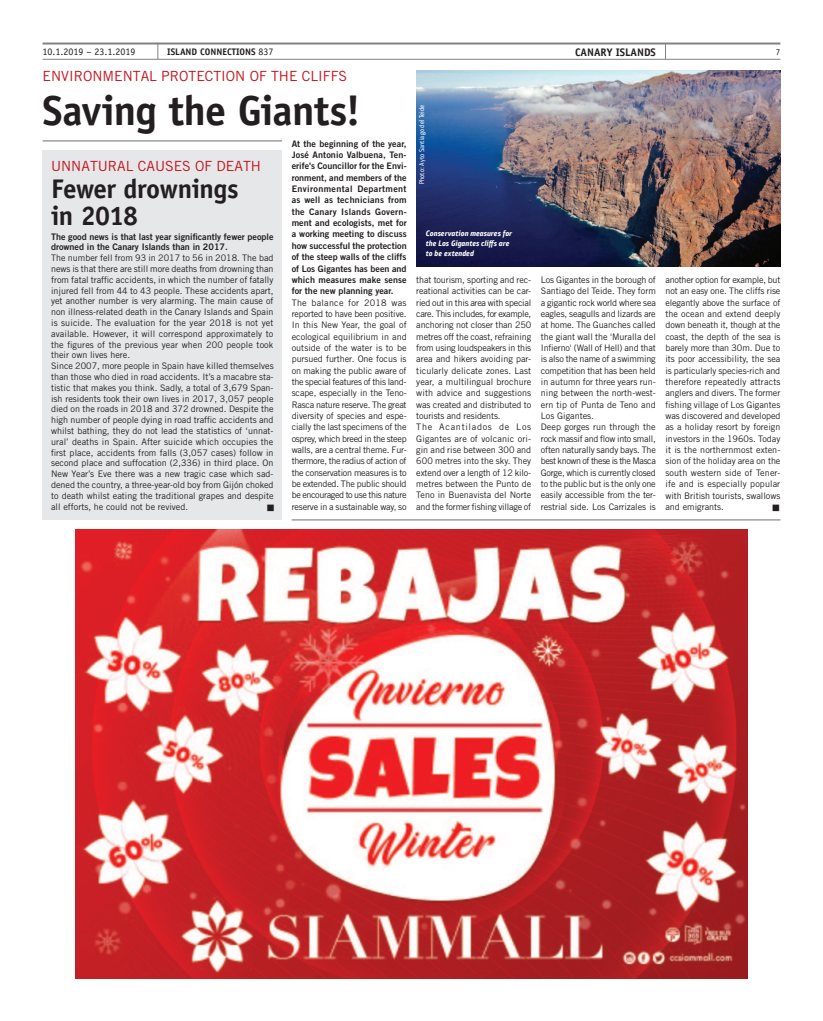
<style>
.page{position:relative;width:823px;height:1021px;background:#fff}
.page>*{position:absolute;margin:0;border:0;box-sizing:border-box;transform-origin:0 0}
.t1{font:700 42px "Officina Sans Std";letter-spacing:-.02em;color:#231f20}
.t2{font:700 27px/27px "Officina Sans Std";letter-spacing:-.02em;color:#231f20}
.t3{font:14px "Trade Gothic LT Std";color:#c4121a}
.t4{font:700 11px "Officina Sans Std";color:#231f20}
.t5{font:10px "Officina Sans Std";color:#231f20}
.t6{font:700 9.5px "Officina Sans Std";color:#231f20}
.t7{font:9px/11.3px "Trade Gothic LT Std";color:#231f20}
.t8{font:9px/11.3px "Trade Gothic LT Std Bd 2";color:#231f20}
.t9{font:9px "Officina Sans Std";color:#231f20}
.t10{font:italic 700 8px "PF Bulletin Sans Pro";color:#fff;scale:.95 1}
.t11{font:7px "PF Bulletin Sans Pro";color:#fff;scale:.95 1}
.t12{font:7px "Zapf Dingbats IT Cby BT";color:#231f20}
.s1{font-weight:400;font-size:10px}
</style>
<div class="page">
<hr style="left:43px;top:59px;width:737px;height:1px;background:#808285">
<hr style="left:43px;top:42px;width:737px;height:2px;background:#808285">
<svg style="left:157px;top:44px;width:1px;height:15px"></svg>
<hr style="left:291px;top:519px;width:489px;height:1px;background:#6c6d70">
<hr style="left:43px;top:141px;width:239px;height:1px;background:#6c6d70">
<div style="left:43px;top:151px;width:239px;height:369px;background:#e6e7e9"></div>
<img style="left:416px;top:71px;width:364px;height:195px">
<img style="left:76px;top:529px;width:670px;height:449px">
<svg style="left:419px;top:178px;width:5px;height:6px"></svg>
<svg style="left:419px;top:160px;width:6px;height:9px"></svg>
<svg style="left:419px;top:146px;width:5px;height:6px"></svg>
<svg style="left:419px;top:105px;width:6px;height:35px"></svg>
<div style="left:426px;top:231px;width:86px;height:25px;background:#181a4c"></div>
<p class="t5" style="left:43px;top:46px;width:94px">10.1.2019 – 23.1.2019</p>
<p class="t6" style="left:167px;top:46px;width:108px">ISLAND CONNECTIONS <span class="s1">837</span></p>
<p class="t4" style="left:574px;top:45px;width:82px">CANARY ISLANDS</p>
<p class="t9" style="left:775px;top:47px;width:6px">7</p>
<h3 class="t3" style="left:43px;top:68px;width:10px">Env</h3>
<h3 class="t3" style="left:69px;top:68px;width:279px">ironm ental protection of the cliffs</h3>
<h1 class="t1" style="left:43px;top:84px;width:319px">Saving the Giants!</h1>
<p class="t8" style="left:291px;top:138px;width:116px;text-align:justify">At the beginning of the year, José Antonio Valbuena, Ten&shy;erife's Councillor for the Envi&shy;ronment, and members of the Environmental Department as well as technicians from the Canary Islands Govern&shy;ment and ecologists, met for a working meeting to discuss how successful the protection of the steep walls of the cliffs of Los Gigantes has been and which measures make sense for the new planning year.</p>
<p class="t7" style="left:291px;top:296px;width:116px;text-align:justify">The balance for 2018 was reported to have been positive.<br>I n this New Year, the goal of ecological equilibrium in and outside of the water is to be pursued further. One focus is on making the public aware of the special features of this land&shy;scape, especially in the Teno-R asca nature reserve. The great diversity of species and espe&shy;cially the last specimens of the osprey, which breed in the steep walls, are a central theme. Fur&shy;thermore, the radius of action of the conservation measures is to be extended. The public should be encouraged to use this nature reserve in a sustainable way, so</p>
<h3 class="t3" style="left:51px;top:157px;width:11px">Unn</h3>
<h3 class="t3" style="left:81px;top:157px;width:181px">atural causes of death</h3>
<h2 class="t2" style="left:51px;top:174px;width:189px">Fewer drownings in 2018</h2>
<p class="t8" style="left:51px;top:232px;width:224px;line-height:10px">The good news is that last year significantly fewer people drowned in the Canary Islands than in 2017.</p>
<p class="t7" style="left:51px;top:252px;width:224px;line-height:10.8px">The number fell from 93 in 2017 to 56 in 2018. The bad news is that there are still more deaths from drowning than from fatal traffic accidents, in which the number of fatally injured fell from 44 to 43 people. These accidents apart, yet another number is very alarming. The main cause of non illness-related death in the Canary Islands and Spain is suicide. The evaluation for the year 2018 is not yet available. However, it will correspond approximately to the figures of the previous year when 200 people took their own lives here.<br>Since 2007, more people in Spain have killed themselves than those who died in road accidents. It’s a macabre sta&shy;tistic that makes you think. Sadly, a total of 3,679 Span&shy;ish residents took their own lives in 2017, 3,057 people died on the roads in 2018 and 372 drowned. Despite the high number of people dying in road traffic accidents and whilst bathing, they do not lead the statistics of ‘unnat&shy;ural’ deaths in Spain. After suicide which occupies the first place, accidents from falls (3,057 cases) follow in second place and suffocation (2,336) in third place. On New Year’s Eve there was a new tragic case which sad&shy;dened the country, a three-year-old boy from Gijón choked to death whilst eating the traditional grapes and despite all efforts, he could not be revived.</p>
<p class="t12" style="left:267px;top:504px;width:8px">■</p>
<p class="t11" style="left:417px;top:159px;width:43px;rotate:-90deg">▼□ ■▼ □ ●</p>
<p class="t11" style="left:417px;top:178px;width:11px;rotate:-90deg">□▼□</p>
<p class="t10" style="left:429px;top:229px;width:42px">□■▲ ❖ ▼□■</p>
<p class="t10" style="left:483px;top:229px;width:28px">▲◆ ▲ □</p>
<p class="t10" style="left:425px;top:239px;width:26px">▼ □▲</p>
<p class="t10" style="left:465px;top:239px;width:34px">■▼▲ ● ▲</p>
<p class="t7" style="left:416px;top:274px;width:116px">that tourism, sporting and rec&shy;reational activities can be car&shy;ried out in this area with special care. This includes, for example, anchoring not closer than 250 metres off the coast, refraining from using loudspeakers in this area and hikers avoiding par&shy;ticularly delicate zones. Last year, a multilingual brochure with advice and suggestions was created and distributed to tourists and residents.<br>The Acantilados de Los<br>Gigantes are of volcanic ori&shy;gin and rise between 300 and<br>600 metres into the sky. They extend over a length of 12 kilo&shy;metres between the Punto de<br>Teno in Buenavista del Norte and the former fishing village of</p>
<p class="t7" style="left:540px;top:274px;width:116px">Los Gigantes in the borough of<br>Santiago del Teide. They form a gigantic rock world where sea eagles, seagulls and lizards are at home. The Guanches called the giant wall the 'Muralla del<br>I nfierno' (Wall of Hell) and that is also the name of a swimming competition that has been held in autumn for three years run&shy;ning between the north-west&shy;ern tip of Punta de Teno and<br>Los Gigantes.<br>Deep gorges run through the rock massif and flow into small, often naturally sandy bays. The best known of these is the Masca<br>Gorge, which is currently closed to the public but is the only one easily accessible from the ter&shy;restrial side. Los Carrizales is</p>
<p class="t7" style="left:665px;top:274px;width:116px;text-align:justify">another option for example, but not an easy one. The cliffs rise elegantly above the surface of the ocean and extend deeply down beneath it, though at the coast, the depth of the sea is barely more than 30m. Due to its poor accessibility, the sea is particularly species-rich and therefore repeatedly attracts anglers and divers. The former fishing village of Los Gigantes was discovered and developed as a holiday resort by foreign investors in the 1960s. Today it is the northernmost exten&shy;sion of the holiday area on the south western side of Tener&shy;ife and is especially popular with British tourists, swallows and emigrants.</p>
<p class="t12" style="left:772px;top:504px;width:8px">■</p>
</div>
